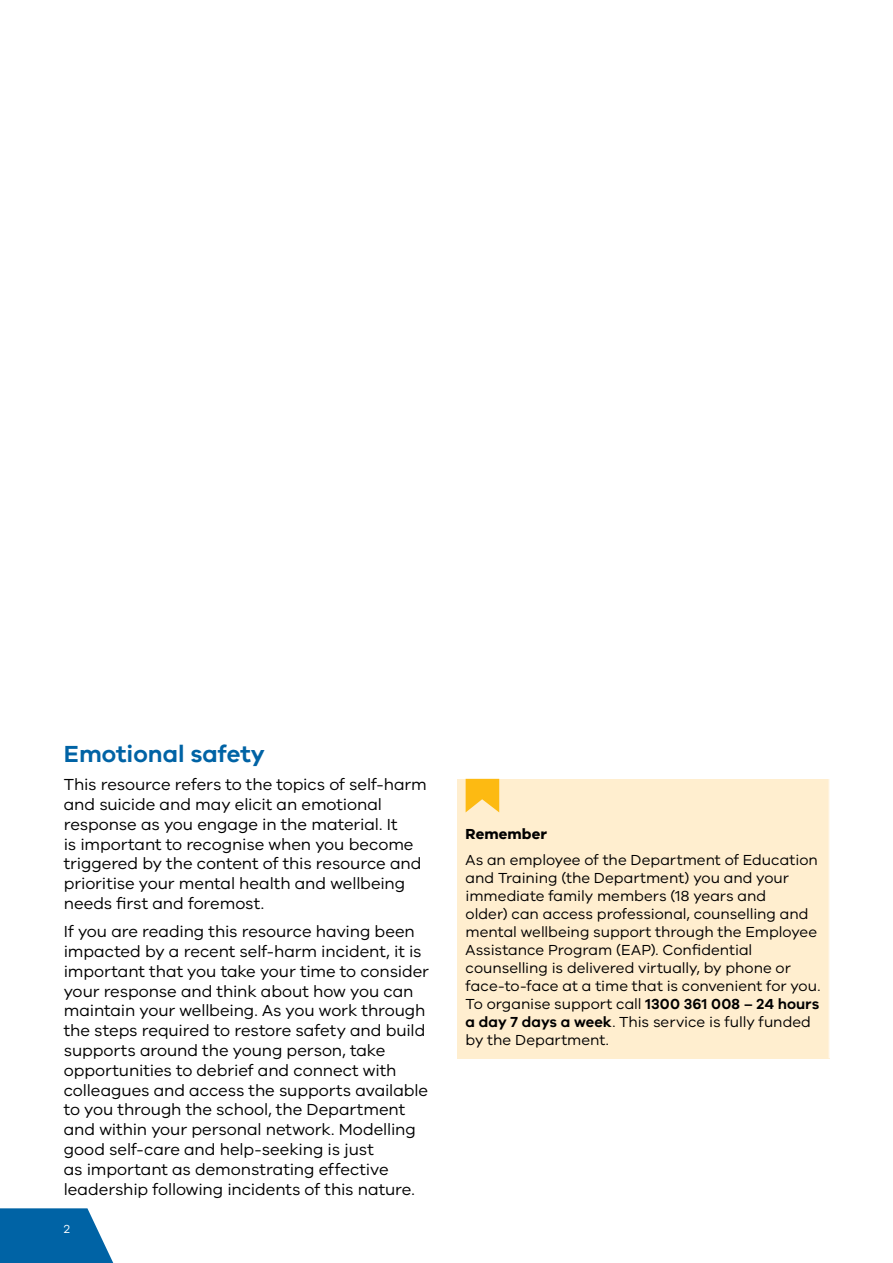
<style>
.page{position:relative;width:893px;height:1263px;background:#fff}
.page>*{position:absolute;margin:0;border:0;box-sizing:border-box;transform-origin:0 0}
.t1{font:600 24px "VIC";color:#0063a5}
.t2{font:16.5px/19.8px "VIC";letter-spacing:-.005em;color:#000}
.t3{font:15px/18px "VIC";color:#000}
.t4{font:700 15px "VIC";letter-spacing:.005em;color:#000}
.t5{font:12px "VIC";color:#fff}
.s1{font-weight:600}
</style>
<div class="page">
<svg style="left:0;top:1208px;width:114px;height:55px"></svg>
<div style="left:457px;top:779px;width:372px;height:279px;background:#ffeecf"></div>
<svg style="left:466px;top:779px;width:33px;height:33px"></svg>
<h1 class="t1" style="left:64px;top:739px;width:203px">Emotional safety</h1>
<p class="t2" style="left:64px;top:774px;width:365px">This resource refers to the topics of self-harm and suicide and may elicit an emotional response as you engage in the material. It<br>is important to recognise when you become triggered by the content of this resource and prioritise your mental health and wellbeing needs first and foremost.</p>
<p class="t2" style="left:64px;top:921px;width:367px">If you are reading this resource having been impacted by a recent self-harm incident, it is important that you take your time to consider your response and think about how you can maintain your wellbeing. As you work through the steps required to restore safety and build supports around the young person, take opportunities to debrief and connect with colleagues and access the supports available to you through the school, the Department and within your personal network. Modelling good self-care and help-seeking is just<br>as important as demonstrating effective leadership following incidents of this nature.</p>
<p class="t5" style="left:64px;top:1222px;width:8px">2</p>
<p class="t4" style="left:466px;top:824px;width:83px">Remember</p>
<p class="t3" style="left:466px;top:851px;width:356px">As an employee of the Department of Education and Training (the Department) you and your immediate family members (18 years and<br>older) can access professional, counselling and mental wellbeing support through the Employee Assistance Program (EAP). Confidential counselling is delivered virtually, by phone or face-to-face at a time that is convenient for you.<br>To organise support call <span class="s1">1300 361 008 – 24 hours a day 7 days a week</span>. This service is fully funded by the Department.</p>
</div>
